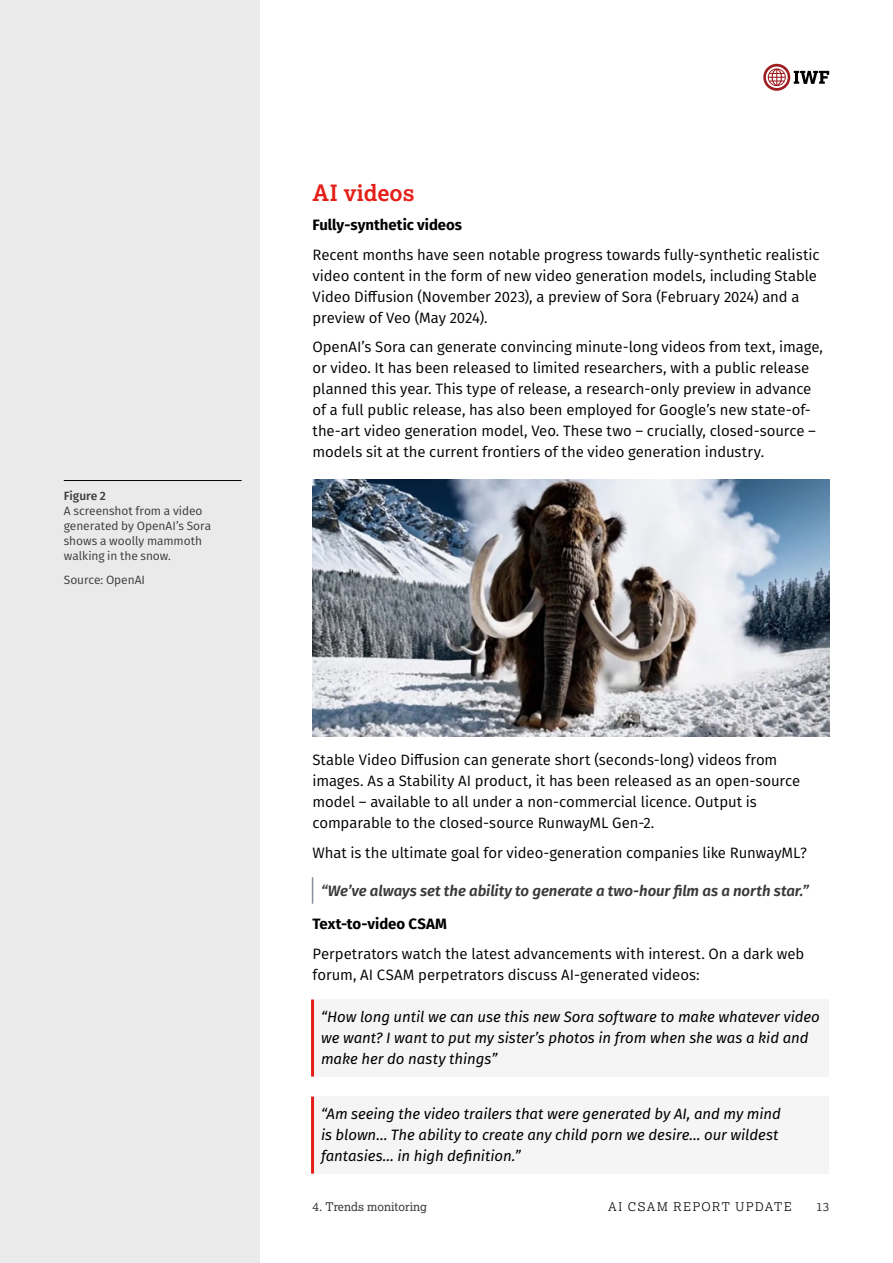
<style>
.page{position:relative;width:893px;height:1263px;background:#fff}
.page>*{position:absolute;margin:0;border:0;box-sizing:border-box;transform-origin:0 0}
.t1{font:700 22.5px "Lexia";color:#e41f18}
.t2{font:15px/21px "Fira Sans";letter-spacing:-.005em;color:#000}
.t3{font:italic 15px/21px "Fira Sans";letter-spacing:-.005em;color:#000}
.t4{font:italic 600 15px "Fira Sans";letter-spacing:-.005em;color:#3a3a39}
.t5{font:700 15px "Fira Sans";color:#000}
.t6{font:12px/15px "Fira Sans";letter-spacing:-.005em;color:#3a3a39}
.t7{font:12px "Lexia";color:#3a3a39}
.t8{font:300 12px "Lexia";letter-spacing:.13em;color:#000}
.t9{font:500 12px "Fira Sans";letter-spacing:-.005em;color:#3a3a39}
</style>
<div class="page">
<div style="left:0;top:0;width:260px;height:1263px;background:#eaeaea"></div>
<svg style="left:312px;top:877px;width:1px;height:27px"></svg>
<div style="left:313px;top:999px;width:516px;height:77px;background:#f5f5f5"></div>
<hr style="left:311px;top:999px;width:3px;height:77px;background:#e41f18">
<div style="left:313px;top:1096px;width:516px;height:77px;background:#f5f5f5"></div>
<hr style="left:311px;top:1096px;width:3px;height:77px;background:#e41f18">
<hr style="left:64px;top:480px;width:178px;height:1px;background:#000">
<img style="left:313px;top:480px;width:516px;height:257px">
<svg style="left:763px;top:64px;width:66px;height:27px"></svg>
<p class="t9" style="left:64px;top:486px;width:44px">Figure 2</p>
<p class="t6" style="left:64px;top:503px;width:149px">A screenshot from a video generated by OpenAI’s Sora shows a woolly mammoth walking in the snow.</p>
<p class="t6" style="left:64px;top:572px;width:83px">Source: OpenAI</p>
<h1 class="t1" style="left:313px;top:178px;width:103px">AI videos</h1>
<p class="t5" style="left:313px;top:212px;width:151px">Fully-synthetic videos</p>
<p class="t2" style="left:313px;top:244px;width:509px">Recent months have seen notable progress towards fully-synthetic realistic video content in the form of new video generation models, including Stable Video Diffusion (November 2023), a preview of Sora (February 2024) and a preview of Veo (May 2024).</p>
<p class="t2" style="left:313px;top:336px;width:512px">OpenAI’s Sora can generate convincing minute-long videos from text, image, or video. It has been released to limited researchers, with a public release planned this year. This type of release, a research-only preview in advance of a full public release, has also been employed for Google’s new state-of&shy;the-art video generation model, Veo. These two – crucially, closed-source – models sit at the current frontiers of the video generation industry.</p>
<p class="t2" style="left:313px;top:749px;width:489px">Stable Video Diffusion can generate short (seconds-long) videos from images. As a Stability AI product, it has been released as an open-source model – available to all under a non-commercial licence. Output is comparable to the closed-source RunwayML Gen-2.</p>
<p class="t2" style="left:313px;top:841px;width:496px">What is the ultimate goal for video-generation companies like RunwayML?</p>
<p class="t4" style="left:321px;top:878px;width:490px">“We’ve always set the ability to generate a two-hour film as a north star.”</p>
<p class="t5" style="left:313px;top:911px;width:136px">Text-to-video CSAM</p>
<p class="t2" style="left:313px;top:943px;width:493px">Perpetrators watch the latest advancements with interest. On a dark web forum, AI CSAM perpetrators discuss AI-generated videos:</p>
<p class="t3" style="left:321px;top:1006px;width:500px">“How long until we can use this new Sora software to make whatever video we want? I want to put my sister’s photos in from when she was a kid and make her do nasty things”</p>
<p class="t3" style="left:321px;top:1103px;width:461px">“Am seeing the video trailers that were generated by AI, and my mind is blown… The ability to create any child porn we desire… our wildest fantasies… in high definition.”</p>
<p class="t7" style="left:313px;top:1199px;width:116px">4. Trends monitoring</p>
<p class="t8" style="left:608px;top:1199px;width:185px">AI CSAM REPORT UPDATE</p>
<p class="t7" style="left:816px;top:1199px;width:15px">13</p>
</div>
